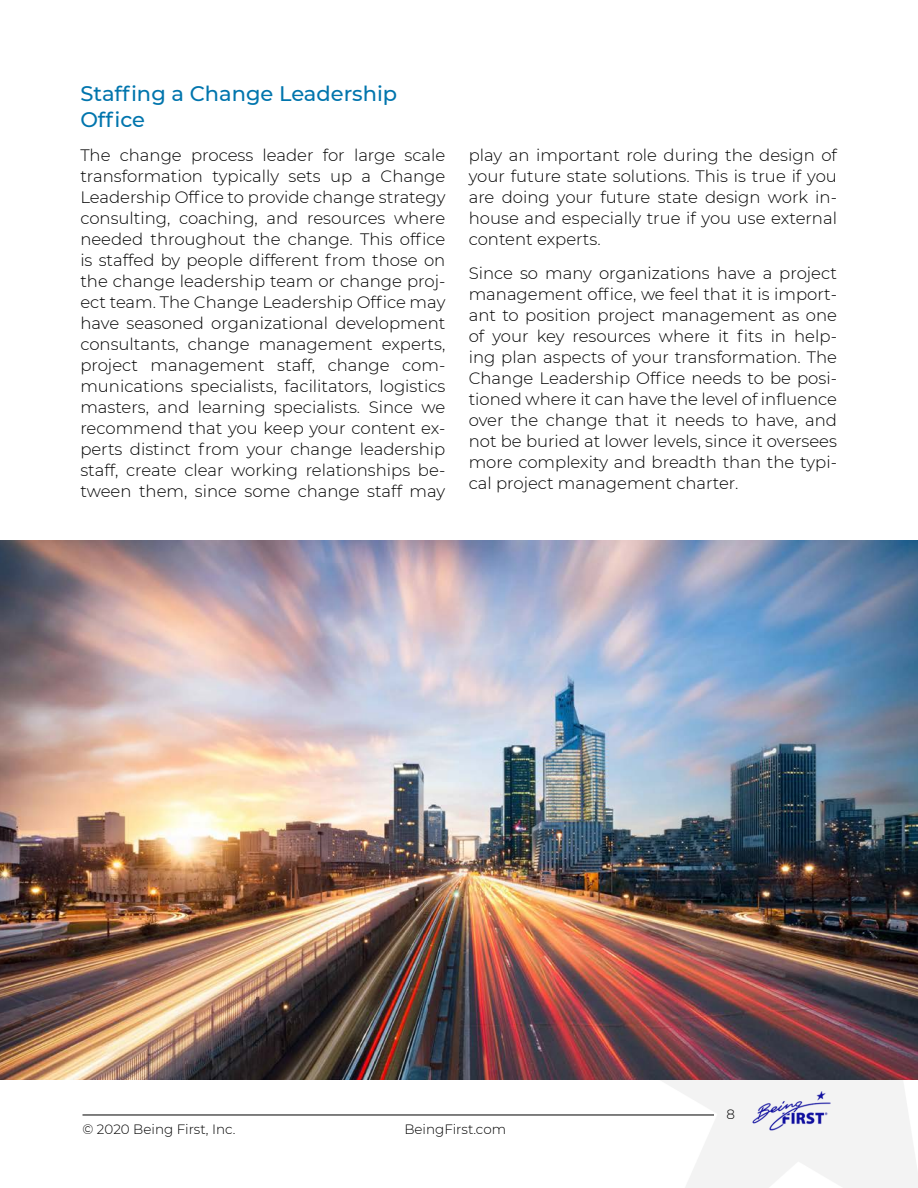
<style>
.page{position:relative;width:918px;height:1188px;background:#fff}
.page>*{position:absolute;margin:0;border:0;box-sizing:border-box;transform-origin:0 0}
.t1{font:500 21px/25.2px "Montserrat";color:#0075ad}
.t2{font:300 16.5px/21px "Montserrat";color:#000;text-align:justify}
.t3{font:300 13.5px "Montserrat";color:#000}
</style>
<div class="page">
<img style="left:588px;top:1080px;width:330px;height:108px">
<hr style="left:82px;top:1115px;width:632px;height:1px;background:#000">
<img style="left:0;top:540px;width:918px;height:540px">
<p class="t1" style="left:80px;top:80px;width:318px">Staffing a Change Leadership<br>Office</p>
<p class="t2" style="left:80px;top:144px;width:367px">The change process leader for large scale transformation typically sets up a Change Leadership Office to provide change strategy consulting, coaching, and resources where needed throughout the change. This office is staffed by people different from those on the change leadership team or change proj&shy;ect team. The Change Leadership Office may have seasoned organizational development consultants, change management experts, project management staff, change com&shy;munications specialists, facilitators, logistics masters, and learning specialists. Since we recommend that you keep your content ex&shy;perts distinct from your change leadership staff, create clear working relationships be&shy;tween them, since some change staff may</p>
<p class="t2" style="left:469px;top:144px;width:370px">play an important role during the design of your future state solutions. This is true if you are doing your future state design work in&shy;house and especially true if you use external content experts.</p>
<p class="t2" style="left:469px;top:262px;width:370px">Since so many organizations have a project management office, we feel that it is import&shy;ant to position project management as one of your key resources where it fits in help&shy;ing plan aspects of your transformation. The Change Leadership Office needs to be posi&shy;tioned where it can have the level of influence over the change that it needs to have, and not be buried at lower levels, since it oversees more complexity and breadth than the typi&shy;cal project management charter.</p>
<p class="t3" style="left:82px;top:1120px;width:155px">© 2020 Being First, Inc.</p>
<p class="t3" style="left:404px;top:1120px;width:103px">BeingFirst.com</p>
<p class="t3" style="left:726px;top:1105px;width:10px">8</p>
</div>
